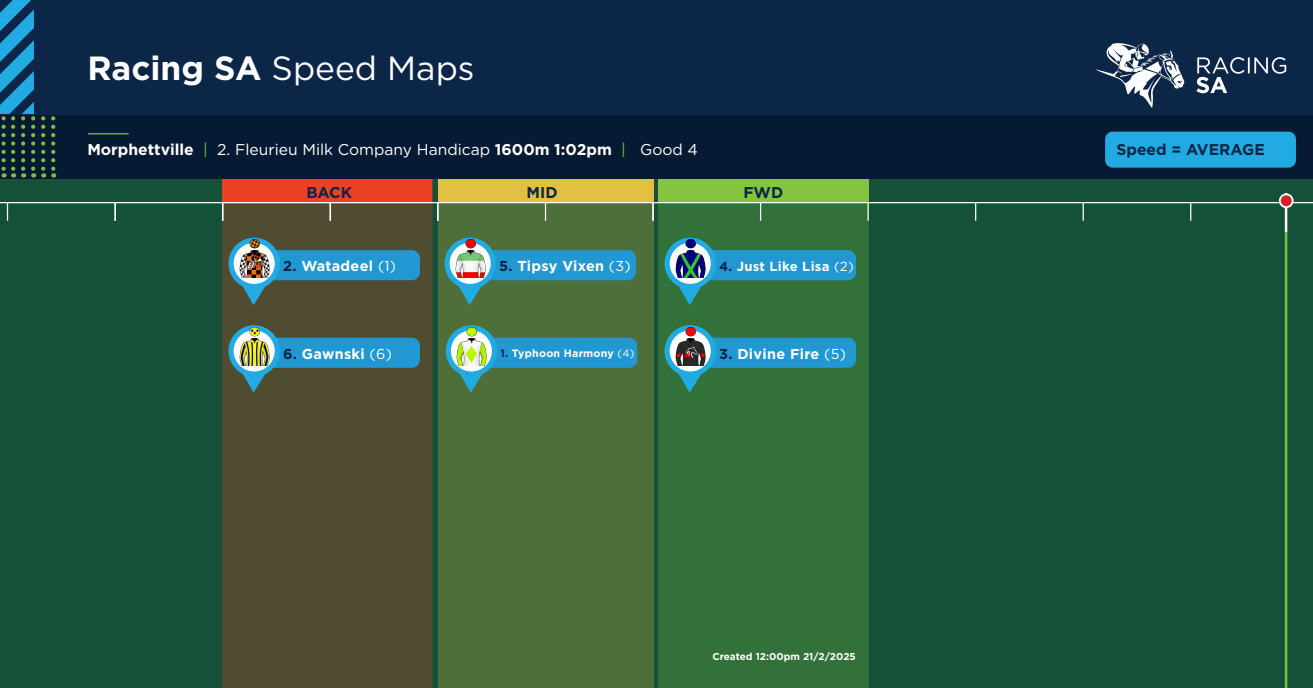
<style>
.page{position:relative;width:1313px;height:688px;background:#fff}
.page>*{position:absolute;margin:0;border:0;box-sizing:border-box;transform-origin:0 0}
.t1{font:33.5px "Gotham HTF";color:#fff}
.t2{font:15.62px "Gotham";color:#fff}
.t3{font:700 15.62px "Gotham HTF";color:#0c2647}
.t4{font:700 14.38px "Gotham HTF";letter-spacing:.02em;color:#fff}
.t5{font:700 13.12px "Gotham HTF";letter-spacing:.02em;color:#fff}
.t6{font:700 10.62px "Gotham HTF";letter-spacing:.02em;color:#fff}
.t7{font:700 10px "Gotham";color:#fff}
.s1{font-weight:700}
.s2{font-family:"Gotham HTF";font-weight:700}
.s3{font-family:"Gotham HTF";color:#79c142}
.s4{font-family:"Gotham HTF"}
.s5{color:#0c2647}
.s6{font-family:"Gotham";font-weight:400}
</style>
<div class="page">
<div style="left:0;top:149px;width:1312px;height:539px;background:#155138"></div>
<div style="left:222px;top:203px;width:210px;height:485px;background:#504c32"></div>
<div style="left:222px;top:178px;width:210px;height:25px;background:#eb4225;border:1px solid #eb3e26"></div>
<div style="left:438px;top:178px;width:215px;height:25px;background:#e3c042"></div>
<div style="left:658px;top:178px;width:210px;height:25px;background:#84c440"></div>
<div style="left:438px;top:203px;width:215px;height:485px;background:#4e6f3a"></div>
<div style="left:658px;top:199px;width:210px;height:489px;background:#33713a"></div>
<div style="left:0;top:0;width:1312px;height:178px;background:#0c2647"></div>
<hr style="left:0;top:202px;width:1312px;height:1px;background:#fff">
<div style="left:0;top:115px;width:1312px;height:63px;background:#071a34"></div>
<svg style="left:545px;top:203px;width:1px;height:18px"></svg>
<hr style="left:88px;top:133px;width:41px;height:1px;background:#79c142">
<svg style="left:1196px;top:57px;width:90px;height:36px"></svg>
<svg style="left:1095px;top:43px;width:89px;height:65px"></svg>
<svg style="left:652px;top:203px;width:1px;height:18px"></svg>
<svg style="left:760px;top:203px;width:1px;height:18px"></svg>
<svg style="left:867px;top:203px;width:1px;height:18px"></svg>
<svg style="left:975px;top:203px;width:1px;height:18px"></svg>
<svg style="left:1082px;top:203px;width:1px;height:18px"></svg>
<svg style="left:1190px;top:203px;width:1px;height:18px"></svg>
<svg style="left:41px;top:116px;width:4px;height:61px"></svg>
<svg style="left:51px;top:116px;width:4px;height:61px"></svg>
<svg style="left:0;top:0;width:35px;height:177px"></svg>
<hr style="left:1284px;top:231px;width:3px;height:457px;background:#79c142">
<hr style="left:1284px;top:193px;width:3px;height:39px;background:#fff">
<div style="left:1279px;top:194px;width:13px;height:13px;background:#d1232a;border-radius:50%"></div>
<div style="left:1278px;top:193px;width:15px;height:15px;border:2px solid #fff;border-radius:50%"></div>
<svg style="left:7px;top:203px;width:1px;height:18px"></svg>
<svg style="left:114px;top:203px;width:2px;height:18px"></svg>
<svg style="left:222px;top:203px;width:1px;height:18px"></svg>
<svg style="left:329px;top:203px;width:2px;height:18px"></svg>
<svg style="left:437px;top:203px;width:1px;height:18px"></svg>
<div style="left:1105px;top:132px;width:190px;height:36px;background:#22abe2;border-radius:8px"></div>
<svg style="left:228px;top:238px;width:192px;height:67px;background:#3f717b"></svg>
<img style="left:237px;top:239px;width:34px;height:39px">
<svg style="left:228px;top:325px;width:192px;height:67px;background:#3f717b"></svg>
<img style="left:237px;top:327px;width:34px;height:38px">
<svg style="left:444px;top:238px;width:192px;height:67px"></svg>
<img style="left:453px;top:239px;width:33px;height:39px">
<svg style="left:446px;top:325px;width:191px;height:67px"></svg>
<img style="left:454px;top:327px;width:34px;height:38px">
<svg style="left:664px;top:238px;width:192px;height:67px"></svg>
<img style="left:673px;top:239px;width:33px;height:39px">
<svg style="left:664px;top:325px;width:192px;height:67px"></svg>
<img style="left:673px;top:327px;width:33px;height:38px">
<p class="t1" style="left:87px;top:49px;width:389px"><span class="s1">Racing SA</span> Speed Maps</p>
<p class="t2" style="left:87px;top:141px;width:612px"><span class="s2">Morphettville</span> <span class="s3">|</span> <span class="s4">2.</span> Fleurieu Milk Company Handicap <span class="s2">1600m 1:02pm</span> <span class="s3">|</span> Good 4</p>
<p class="t3" style="left:306px;top:184px;width:47px">BACK</p>
<p class="t3" style="left:526px;top:183px;width:33px">MID</p>
<p class="t3" style="left:743px;top:184px;width:41px">FWD</p>
<p class="t4" style="left:283px;top:258px;width:115px"><span class="s5">2.</span> Watadeel <span class="s6">(1)</span></p>
<p class="t4" style="left:283px;top:345px;width:110px"><span class="s5">6.</span> Gawnski <span class="s6">(6)</span></p>
<p class="t4" style="left:499px;top:258px;width:133px"><span class="s5">5.</span> Tipsy Vixen <span class="s6">(3)</span></p>
<p class="t6" style="left:500px;top:347px;width:135px"><span class="s5">1.</span> Typhoon Harmony <span class="s6">(4)</span></p>
<p class="t5" style="left:719px;top:258px;width:136px"><span class="s5">4.</span> Just Like Lisa <span class="s6">(2)</span></p>
<p class="t4" style="left:719px;top:345px;width:128px"><span class="s5">3.</span> Divine Fire <span class="s6">(5)</span></p>
<p class="t7" style="left:712px;top:650px;width:145px">Created 12:00pm 21/2/2025</p>
<p class="t3" style="left:1116px;top:141px;width:150px">Speed = AVERAGE</p>
</div>
